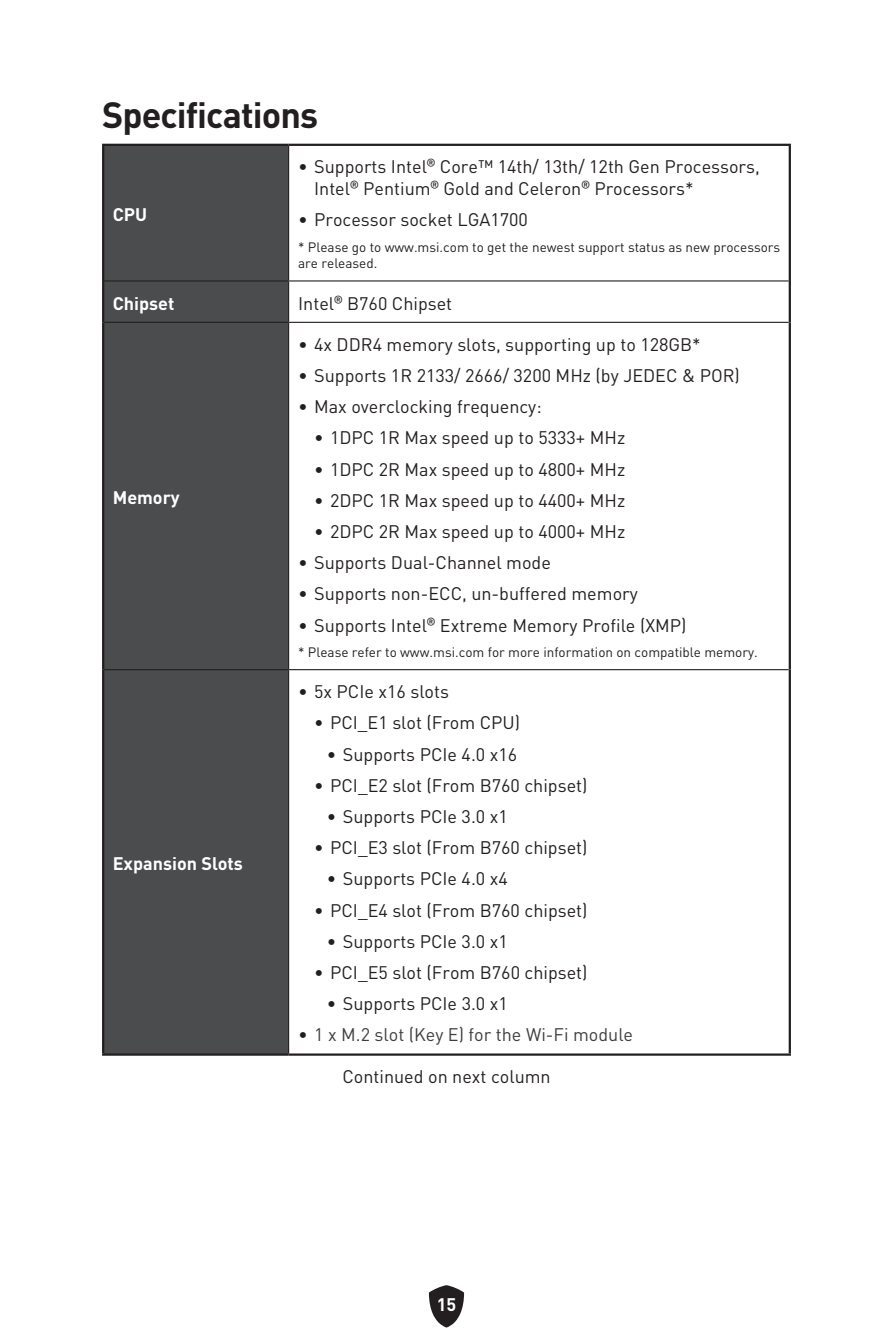
<style>
.page{position:relative;width:893px;height:1340px;background:#fff}
.page>*{position:absolute;margin:0;border:0;box-sizing:border-box;transform-origin:0 0}
.t1{font:700 36px "MSI Din Pro Noto CJK";letter-spacing:-.025em;color:#231f20}
.t2{font:18px/31.3px "MSI Din Pro Noto CJK";color:#231f20}
.t3{font:18px/31.3px "MSI Din Pro Noto CJK";color:#3e3e3f}
.t4{font:700 18px "MSI Din Pro Noto CJK";color:#fff}
.t5{font:13.5px/16.2px "MSI Din Pro Noto CJK";color:#231f20}
.s1{font-weight:700}
.s2{color:#231f20}
.s3{font-weight:700;color:#231f20}
</style>
<div class="page">
<svg style="left:429px;top:1285px;width:35px;height:42px"></svg>
<div style="left:104px;top:146px;width:184px;height:907px;background:#4b4c4d"></div>
<hr style="left:289px;top:280px;width:500px;height:1px;background:#231f20">
<hr style="left:289px;top:322px;width:500px;height:1px;background:#231f20">
<hr style="left:289px;top:669px;width:500px;height:1px;background:#231f20">
<hr style="left:104px;top:322px;width:185px;height:1px;background:#231f20">
<hr style="left:104px;top:669px;width:185px;height:1px;background:#231f20">
<hr style="left:789px;top:146px;width:2px;height:135px;background:#231f20">
<hr style="left:789px;top:281px;width:2px;height:41px;background:#231f20">
<hr style="left:789px;top:322px;width:2px;height:347px;background:#231f20">
<hr style="left:789px;top:669px;width:2px;height:384px;background:#231f20">
<hr style="left:102px;top:1053px;width:187px;height:2px;background:#231f20">
<hr style="left:289px;top:1053px;width:502px;height:2px;background:#231f20">
<hr style="left:102px;top:281px;width:2px;height:41px;background:#231f20">
<hr style="left:102px;top:322px;width:2px;height:347px;background:#231f20">
<hr style="left:102px;top:669px;width:2px;height:384px;background:#231f20">
<hr style="left:288px;top:281px;width:1px;height:41px;background:#231f20">
<hr style="left:288px;top:323px;width:1px;height:346px;background:#231f20">
<hr style="left:288px;top:670px;width:1px;height:383px;background:#231f20">
<hr style="left:288px;top:146px;width:1px;height:134px;background:#231f20">
<hr style="left:104px;top:280px;width:185px;height:1px;background:#231f20">
<hr style="left:102px;top:144px;width:187px;height:2px;background:#231f20">
<hr style="left:102px;top:146px;width:2px;height:135px;background:#231f20">
<hr style="left:289px;top:144px;width:502px;height:2px;background:#231f20">
<h1 class="t1" style="left:102px;top:94px;width:218px">Specifications</h1>
<p class="t4" style="left:113px;top:204px;width:36px">CPU</p>
<p class="t2" style="left:314px;top:156px;width:447px;line-height:21.6px;text-indent:-16px"><span class="s1">∙</span> Supports Intel® Core™ 14th/ 13th/ 12th Gen Processors,<br>Intel® Pentium® Gold and Celeron® Processors*</p>
<p class="t2" style="left:298px;top:204px;width:231px"><span class="s1">∙</span> Processor socket LGA1700</p>
<p class="t5" style="left:298px;top:239px;width:484px">* Please go to www.msi.com to get the newest support status as new processors are released.</p>
<p class="t4" style="left:113px;top:293px;width:63px">Chipset</p>
<p class="t2" style="left:298px;top:288px;width:156px">Intel® B760 Chipset</p>
<p class="t4" style="left:113px;top:487px;width:69px">Memory</p>
<p class="t4" style="left:113px;top:853px;width:132px">Expansion Slots</p>
<p class="t2" style="left:298px;top:329px;width:443px"><span class="s1">∙</span> 4x DDR4 memory slots, supporting up to 128GB*<br><span class="s1">∙</span> Supports 1R 2133/ 2666/ 3200 MHz (by JEDEC &amp; POR) <span class="s1">∙</span> Max overclocking frequency:</p>
<p class="t2" style="left:314px;top:422px;width:313px">• 1DPC 1R Max speed up to 5333+ MHz</p>
<p class="t2" style="left:314px;top:454px;width:313px">• 1DPC 2R Max speed up to 4800+ MHz</p>
<p class="t2" style="left:314px;top:485px;width:313px">• 2DPC 1R Max speed up to 4400+ MHz</p>
<p class="t2" style="left:298px;top:516px;width:390px;text-indent:16px">• 2DPC 2R Max speed up to 4000+ MHz<br><span class="s1">∙</span> Supports Dual-Channel mode<br><span class="s1">∙</span> Supports non-ECC, un-buffered memory<br><span class="s1">∙</span> Supports Intel® Extreme Memory Profile (XMP)</p>
<p class="t5" style="left:298px;top:644px;width:461px">* Please refer to www.msi.com for more information on compatible memory.</p>
<p class="t2" style="left:298px;top:676px;width:152px"><span class="s1">∙</span> 5x PCIe x16 slots</p>
<p class="t2" style="left:314px;top:707px;width:208px">• PCI_E1 slot (From CPU)</p>
<p class="t2" style="left:327px;top:738px;width:192px">• Supports PCIe 4.0 x16</p>
<p class="t2" style="left:314px;top:770px;width:275px">• PCI_E2 slot (From B760 chipset)</p>
<p class="t2" style="left:327px;top:801px;width:182px">• Supports PCIe 3.0 x1</p>
<p class="t2" style="left:314px;top:832px;width:275px">• PCI_E3 slot (From B760 chipset)</p>
<p class="t2" style="left:327px;top:863px;width:182px">• Supports PCIe 4.0 x4</p>
<p class="t2" style="left:314px;top:894px;width:275px">• PCI_E4 slot (From B760 chipset)</p>
<p class="t2" style="left:327px;top:925px;width:182px">• Supports PCIe 3.0 x1</p>
<p class="t2" style="left:314px;top:957px;width:275px">• PCI_E5 slot (From B760 chipset)</p>
<p class="t3" style="left:298px;top:988px;width:336px;text-indent:29px"><span class="s2">• Supports PCIe 3.0 x1<br></span><span class="s3">∙</span> 1 x M.2 slot (Key E) for the Wi-Fi module</p>
<p class="t2" style="left:342px;top:1061px;width:210px">Continued on next column</p>
<p class="t4" style="left:437px;top:1293px;width:21px">15</p>
</div>
